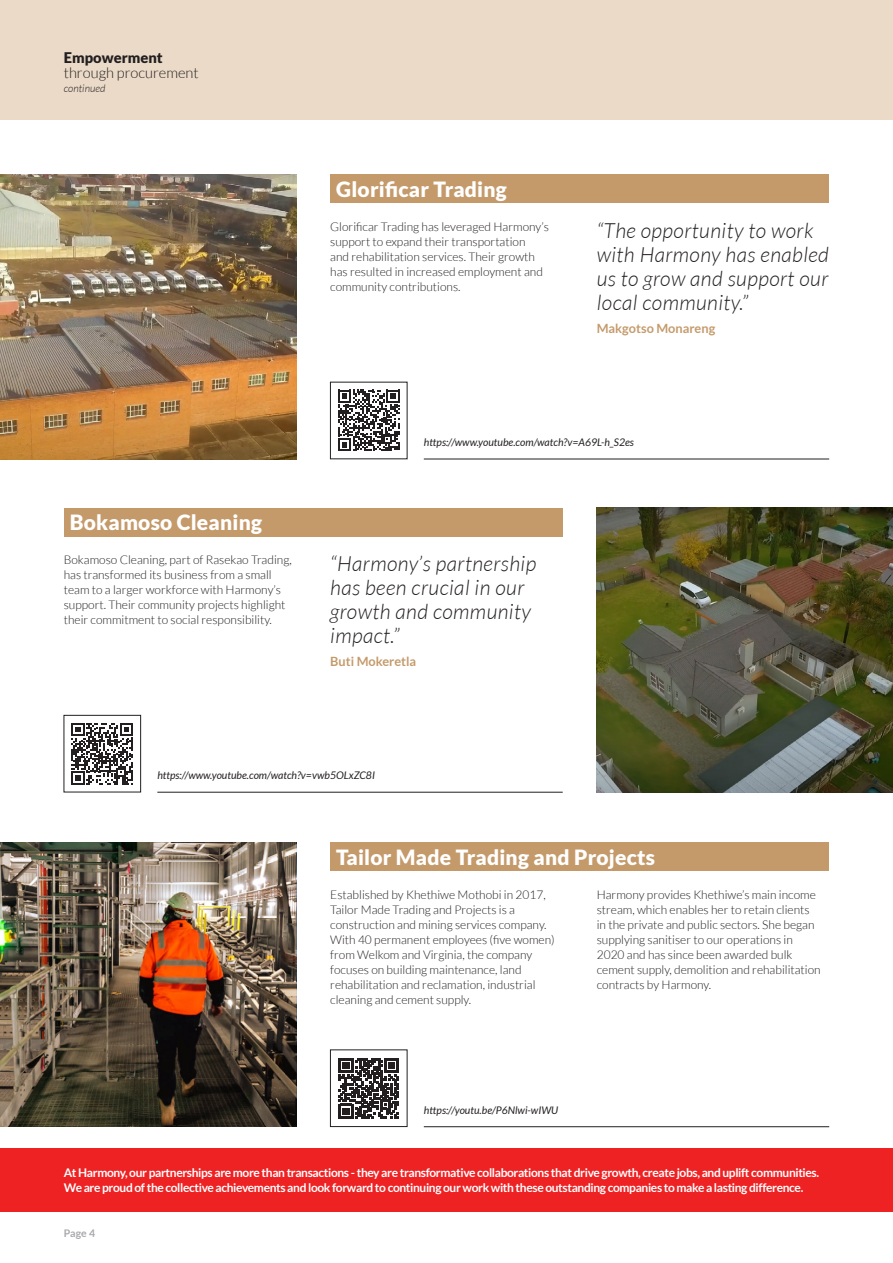
<style>
.page{position:relative;width:893px;height:1263px;background:#fff}
.page>*{position:absolute;margin:0;border:0;box-sizing:border-box;transform-origin:0 0}
.t1{font:italic 300 21px/24px "Lato";letter-spacing:.02em;color:#231f20}
.t2{font:900 21px "Lato";letter-spacing:.01em;color:#fff}
.t3{font:300 14.7px/14.7px "Lato";color:#231f20}
.t4{font:700 12.75px "Lato";color:#c49a6b}
.t5{font:300 12px/15px "Lato";color:#231f20}
.t6{font:700 12px/15px "Lato";letter-spacing:-.03em;color:#fff}
.t7{font:italic 10.5px "Lato";color:#231f20}
.t8{font:italic 300 10.5px "Lato";color:#231f20}
._24-H1{font:700 10.5px "Lato";color:#a8a9ad}
.s1{font-weight:900}
</style>
<div class="page">
<div style="left:0;top:1148px;width:893px;height:64px;background:#ee2123"></div>
<div style="left:0;top:0;width:893px;height:119px;background:#eadac7"></div>
<img style="left:0;top:174px;width:296px;height:285px">
<img style="left:0;top:842px;width:296px;height:285px">
<img style="left:597px;top:507px;width:296px;height:285px">
<svg style="left:338px;top:390px;width:62px;height:61px"></svg>
<svg style="left:339px;top:1058px;width:60px;height:60px"></svg>
<div style="left:330px;top:1050px;width:77px;height:77px;border:1px solid #231f20"></div>
<svg style="left:71px;top:723px;width:62px;height:61px"></svg>
<div style="left:64px;top:715px;width:77px;height:77px;border:1px solid #231f20"></div>
<div style="left:330px;top:174px;width:499px;height:29px;background:#c49a6b"></div>
<div style="left:330px;top:842px;width:499px;height:29px;background:#c49a6b"></div>
<div style="left:64px;top:507px;width:499px;height:29px;background:#c49a6b"></div>
<hr style="left:424px;top:459px;width:405px;height:1px;background:#231f20">
<hr style="left:424px;top:1126px;width:405px;height:1px;background:#231f20">
<hr style="left:157px;top:792px;width:406px;height:1px;background:#231f20">
<p class="t3" style="left:64px;top:50px;width:137px"><span class="s1">Empowerment </span>through procurement</p>
<p class="t8" style="left:64px;top:83px;width:43px">continued</p>
<p class="t2" style="left:70px;top:510px;width:194px">Bokamoso Cleaning</p>
<p class="t2" style="left:336px;top:177px;width:172px">Glorificar Trading</p>
<p class="t5" style="left:330px;top:219px;width:220px">Glorificar Trading has leveraged Harmony’s support to expand their transportation<br>and rehabilitation services. Their growth has resulted in increased employment and community contributions.</p>
<p class="t1" style="left:597px;top:219px;width:234px">“The opportunity to work with Harmony has enabled us to grow and support our local community.”</p>
<p class="t4" style="left:597px;top:321px;width:120px">Makgotso Monareng</p>
<p class="t7" style="left:424px;top:436px;width:212px">https://www.youtube.com/watch?v=A69L-h_S2es</p>
<p class="t5" style="left:64px;top:552px;width:229px">Bokamoso Cleaning, part of Rasekao Trading, has transformed its business from a small team to a larger workforce with Harmony’s support. Their community projects highlight their commitment to social responsibility.</p>
<p class="t1" style="left:330px;top:553px;width:208px">“Harmony’s partnership has been crucial in our growth and community impact.”</p>
<p class="t4" style="left:330px;top:654px;width:88px">Buti Mokeretla</p>
<p class="t7" style="left:157px;top:769px;width:219px">https://www.youtube.com/watch?v=vwb5OLxZC8I</p>
<p class="t2" style="left:336px;top:845px;width:320px">Tailor Made Trading and Projects</p>
<p class="t5" style="left:330px;top:887px;width:226px">Established by Khethiwe Mothobi in 2017, Tailor Made Trading and Projects is a construction and mining services company.<br>With 40 permanent employees (five women) from Welkom and Virginia, the company focuses on building maintenance, land rehabilitation and reclamation, industrial cleaning and cement supply.</p>
<p class="t5" style="left:597px;top:887px;width:225px">Harmony provides Khethiwe’s main income stream, which enables her to retain clients in the private and public sectors. She began supplying sanitiser to our operations in 2020 and has since been awarded bulk cement supply, demolition and rehabilitation contracts by Harmony.</p>
<p class="t7" style="left:424px;top:1104px;width:136px">https://youtu.be/P6Nlwi-wIWU</p>
<p class="t6" style="left:64px;top:1165px;width:757px">At Harmony, our partnerships are more than transactions - they are transformative collaborations that drive growth, create jobs, and uplift communities.<br>We are proud of the collective achievements and look forward to continuing our work with these outstanding companies to make a lasting difference.</p>
<p class="_24-H1" style="left:64px;top:1227px;width:33px">Page 4</p>
</div>
